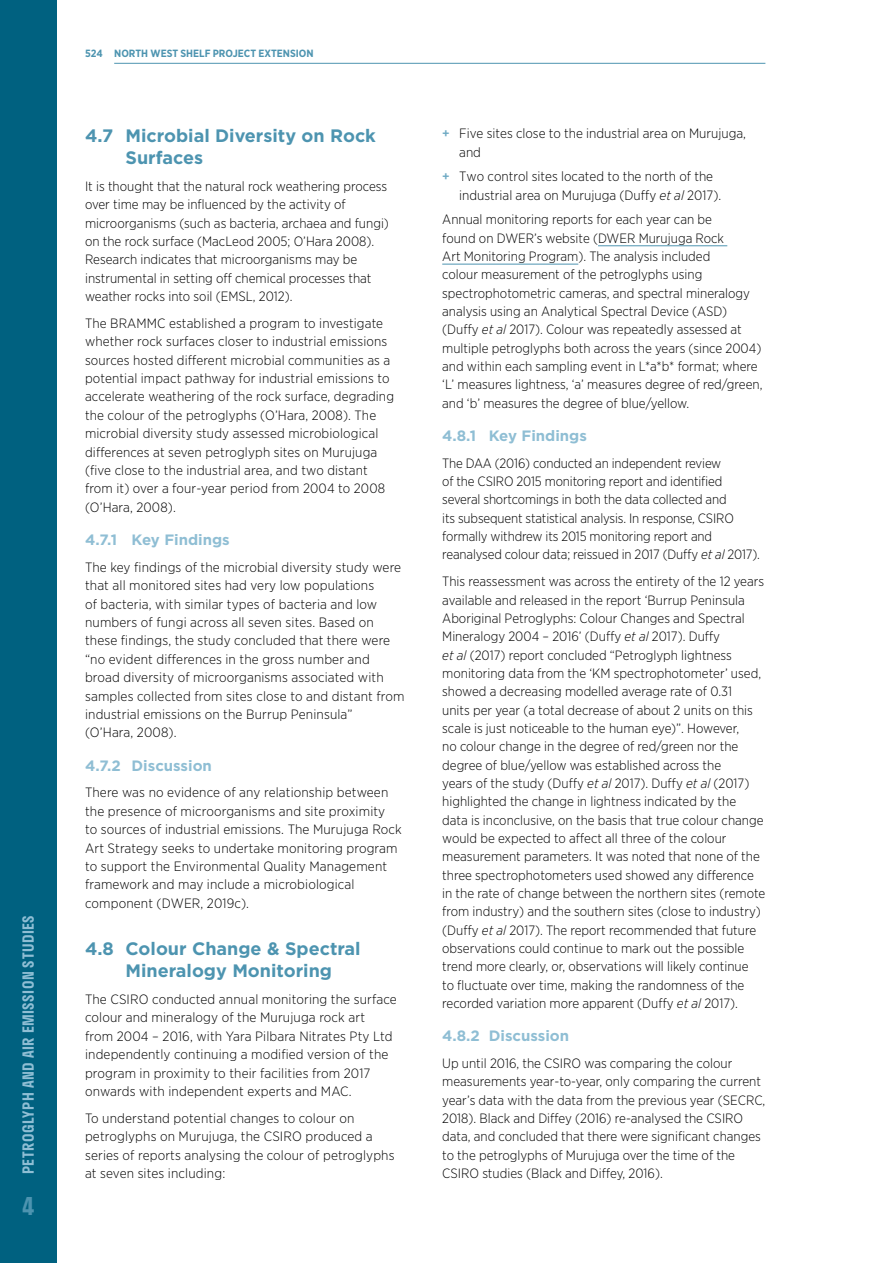
<style>
.page{position:relative;width:893px;height:1263px;background:#fff}
.page>*{position:absolute;margin:0;border:0;box-sizing:border-box;transform-origin:0 0}
.t1{font:600 24px "Stratos";color:#4d94b0}
.t2{font:700 18px/22px "Gotham";color:#4d94b0}
.t3{font:700 15px "Gotham";color:#8fbed4}
.t4{font:600 15px "Stratos";letter-spacing:.04em;color:#8fbed4}
.t5{font:300 13.5px/18.3px "Gotham Narrow";color:#000}
.t6{font:700 10.5px "Gotham Narrow";color:#4d94b0}
.s1{font-weight:500;color:#6faac4}
.s2{font-style:italic}
</style>
<div class="page">
<div style="left:0;top:0;width:56px;height:1263px;background:#006180"></div>
<hr style="left:598px;top:246px;width:129px;height:1px;background:#4d94b0">
<hr style="left:442px;top:264px;width:136px;height:1px;background:#4d94b0">
<hr style="left:114px;top:63px;width:651px;height:1px;background:#4d94b0">
<p class="t4" style="left:16px;top:1174px;width:260px;rotate:-90deg">Petroglyph and Air Emission Studies</p>
<h1 class="t1" style="left:22px;top:1186px;width:15px">4</h1>
<p class="t6" style="left:85px;top:47px;width:230px">524 NORTH WEST SHELF PROJECT EXTENSION</p>
<h2 class="t2" style="left:126px;top:124px;width:252px;text-indent:-40px">4.7 Microbial Diversity on Rock<br>Surfaces</h2>
<p class="t5" style="left:85px;top:177px;width:305px">It is thought that the natural rock weathering process over time may be influenced by the activity of microorganisms (such as bacteria, archaea and fungi) on the rock surface (MacLeod 2005; O’Hara 2008).<br>Research indicates that microorganisms may be instrumental in setting off chemical processes that weather rocks into soil (EMSL, 2012).</p>
<p class="t5" style="left:85px;top:314px;width:311px">The BRAMMC established a program to investigate whether rock surfaces closer to industrial emissions sources hosted different microbial communities as a potential impact pathway for industrial emissions to accelerate weathering of the rock surface, degrading the colour of the petroglyphs (O’Hara, 2008). The microbial diversity study assessed microbiological differences at seven petroglyph sites on Murujuga (five close to the industrial area, and two distant from it) over a four-year period from 2004 to 2008 (O’Hara, 2008).</p>
<p class="t3" style="left:85px;top:530px;width:146px">4.7.1 Key Findings</p>
<p class="t5" style="left:85px;top:558px;width:321px">The key findings of the microbial diversity study were that all monitored sites had very low populations<br>of bacteria, with similar types of bacteria and low numbers of fungi across all seven sites. Based on these findings, the study concluded that there were “no evident differences in the gross number and broad diversity of microorganisms associated with samples collected from sites close to and distant from industrial emissions on the Burrup Peninsula”<br>(O’Hara, 2008).</p>
<p class="t3" style="left:85px;top:755px;width:128px">4.7.2 Discussion</p>
<p class="t5" style="left:85px;top:783px;width:318px">There was no evidence of any relationship between the presence of microorganisms and site proximity<br>to sources of industrial emissions. The Murujuga Rock Art Strategy seeks to undertake monitoring program to support the Environmental Quality Management framework and may include a microbiological component (DWER, 2019c).</p>
<h2 class="t2" style="left:126px;top:938px;width:237px;text-indent:-40px">4.8 Colour Change &amp; Spectral<br>Mineralogy Monitoring</h2>
<p class="t5" style="left:85px;top:990px;width:313px">The CSIRO conducted annual monitoring the surface colour and mineralogy of the Murujuga rock art<br>from 2004 – 2016, with Yara Pilbara Nitrates Pty Ltd independently continuing a modified version of the program in proximity to their facilities from 2017 onwards with independent experts and MAC.</p>
<p class="t5" style="left:85px;top:1108px;width:311px">To understand potential changes to colour on petroglyphs on Murujuga, the CSIRO produced a series of reports analysing the colour of petroglyphs at seven sites including:</p>
<p class="t5" style="left:459px;top:124px;width:288px;text-indent:-17px"><span class="s1">+</span> Five sites close to the industrial area on Murujuga, and</p>
<p class="t5" style="left:459px;top:167px;width:263px;text-indent:-17px"><span class="s1">+</span> Two control sites located to the north of the industrial area on Murujuga (Duffy <span class="s2">et al</span> 2017).</p>
<p class="t5" style="left:442px;top:210px;width:322px">Annual monitoring reports for each year can be<br>found on DWER’s website (DWER Murujuga Rock<br>Art Monitoring Program). The analysis included<br>colour measurement of the petroglyphs using spectrophotometric cameras, and spectral mineralogy analysis using an Analytical Spectral Device (ASD) (Duffy <span class="s2">et al</span> 2017). Colour was repeatedly assessed at multiple petroglyphs both across the years (since 2004) and within each sampling event in L*a*b* format; where ‘L’ measures lightness, ‘a’ measures degree of red/green, and ‘b’ measures the degree of blue/yellow.</p>
<p class="t3" style="left:442px;top:426px;width:146px">4.8.1 Key Findings</p>
<p class="t5" style="left:442px;top:454px;width:319px">The DAA (2016) conducted an independent review<br>of the CSIRO 2015 monitoring report and identified several shortcomings in both the data collected and<br>its subsequent statistical analysis. In response, CSIRO formally withdrew its 2015 monitoring report and reanalysed colour data; reissued in 2017 (Duffy <span class="s2">et al</span> 2017).</p>
<p class="t5" style="left:442px;top:572px;width:325px">This reassessment was across the entirety of the 12 years available and released in the report ‘Burrup Peninsula Aboriginal Petroglyphs: Colour Changes and Spectral Mineralogy 2004 – 2016’ (Duffy <span class="s2">et al</span> 2017). Duffy<br><span class="s2">et al</span> (2017) report concluded “Petroglyph lightness monitoring data from the ‘KM spectrophotometer’ used, showed a decreasing modelled average rate of 0.31<br>units per year (a total decrease of about 2 units on this scale is just noticeable to the human eye)”. However,<br>no colour change in the degree of red/green nor the degree of blue/yellow was established across the<br>years of the study (Duffy <span class="s2">et al</span> 2017). Duffy <span class="s2">et al</span> (2017) highlighted the change in lightness indicated by the<br>data is inconclusive, on the basis that true colour change would be expected to affect all three of the colour measurement parameters. It was noted that none of the three spectrophotometers used showed any difference in the rate of change between the northern sites (remote from industry) and the southern sites (close to industry) (Duffy <span class="s2">et al</span> 2017). The report recommended that future observations could continue to mark out the possible trend more clearly, or, observations will likely continue<br>to fluctuate over time, making the randomness of the recorded variation more apparent (Duffy <span class="s2">et al</span> 2017).</p>
<p class="t3" style="left:442px;top:1026px;width:128px">4.8.2 Discussion</p>
<p class="t5" style="left:442px;top:1054px;width:325px">Up until 2016, the CSIRO was comparing the colour measurements year-to-year, only comparing the current year’s data with the data from the previous year (SECRC, 2018). Black and Diffey (2016) re-analysed the CSIRO data, and concluded that there were significant changes to the petroglyphs of Murujuga over the time of the CSIRO studies (Black and Diffey, 2016).</p>
</div>
